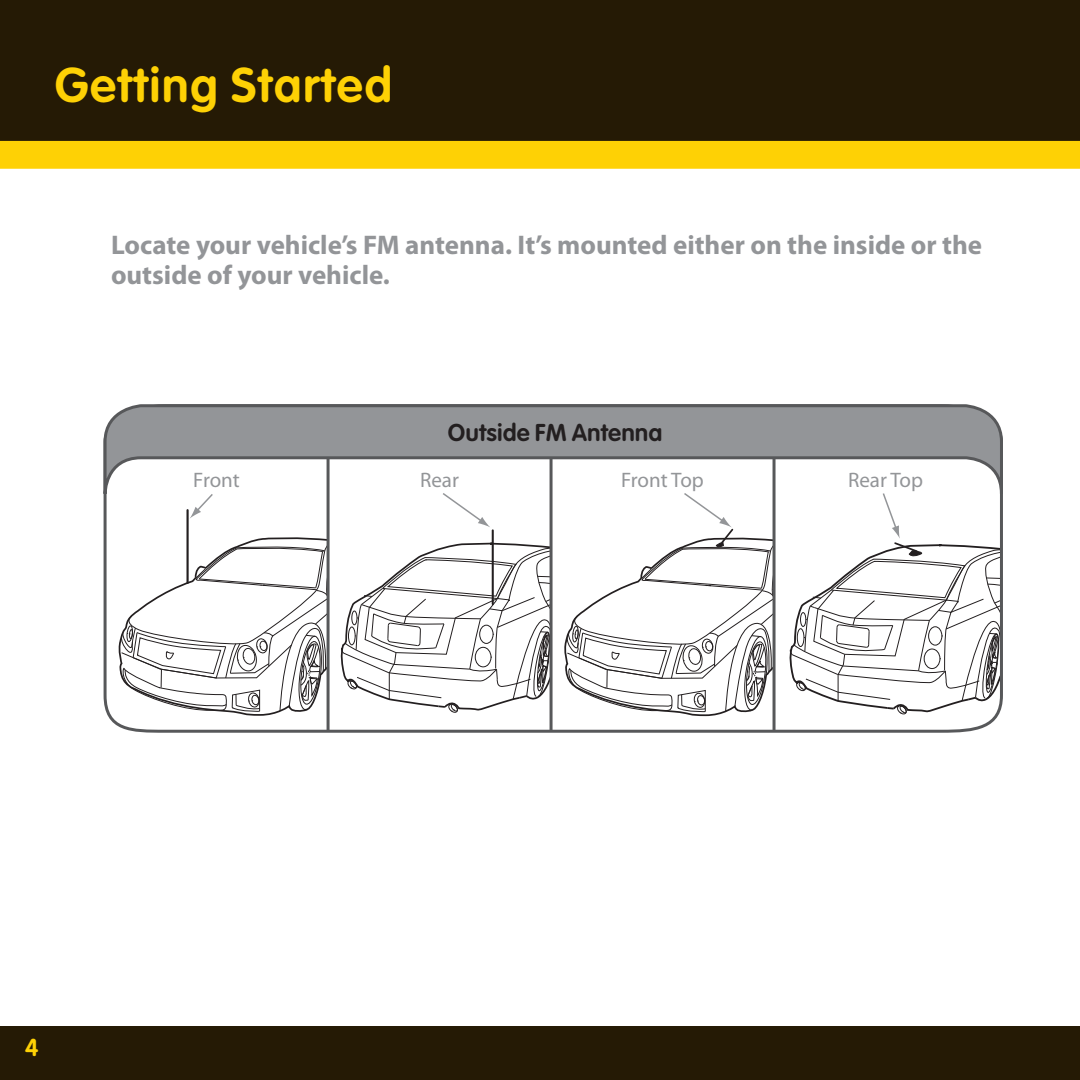
<style>
.page{position:relative;width:1080px;height:1080px;background:#251a05}
.page>*{position:absolute;margin:0;border:0;box-sizing:border-box;transform-origin:0 0}
.t1{font:700 48px "XM Rounded";color:#fed105}
.t2{font:700 27px/30px "Myriad Pro";color:#939598}
.t3{font:700 24px "XM Rounded";letter-spacing:-.025em;color:#231f20}
.t4{font:21px "Myriad";color:#939598}
</style>
<div class="page">
<div style="left:0;top:196px;width:1079px;height:830px;background:#fff"></div>
<svg style="left:0;top:141px;width:1079px;height:55px;background:#fee780"></svg>
<svg style="left:1079px;top:141px;width:1px;height:885px"></svg>
<svg style="left:102px;top:403px;width:902px;height:331px;background:#eaeaea"></svg>
<svg style="left:118px;top:536px;width:209px;height:181px;background:#e5e5e5"></svg>
<hr style="left:186px;top:510px;width:3px;height:73px;background:#231f20">
<hr style="left:327px;top:458px;width:3px;height:273px;background:#57585a">
<svg style="left:102px;top:406px;width:902px;height:91px;background:#b9babc"></svg>
<svg style="left:339px;top:543px;width:211px;height:170px;background:#e5e5e5"></svg>
<hr style="left:492px;top:530px;width:2px;height:74px;background:#231f20">
<hr style="left:550px;top:458px;width:3px;height:273px;background:#57585a">
<hr style="left:773px;top:458px;width:3px;height:273px;background:#57585a">
<svg style="left:190px;top:492px;width:24px;height:27px"></svg>
<svg style="left:441px;top:491px;width:49px;height:36px;background:#f8f8f8"></svg>
<svg style="left:563px;top:491px;width:210px;height:226px;background:#e9e9e9"></svg>
<svg style="left:788px;top:492px;width:212px;height:222px;background:#ebeaea"></svg>
<p class="t1" style="left:54px;top:57px;width:341px">Getting Started</p>
<p class="t2" style="left:111px;top:229px;width:873px">Locate your vehicle’s FM antenna. It’s mounted either on the inside or the outside of your vehicle.</p>
<p class="t3" style="left:448px;top:419px;width:217px">Outside FM Antenna</p>
<p class="t4" style="left:193px;top:470px;width:48px">Front</p>
<p class="t4" style="left:420px;top:470px;width:40px">Rear</p>
<p class="t4" style="left:621px;top:470px;width:84px">Front Top</p>
<p class="t4" style="left:848px;top:470px;width:77px">Rear Top</p>
</div>
